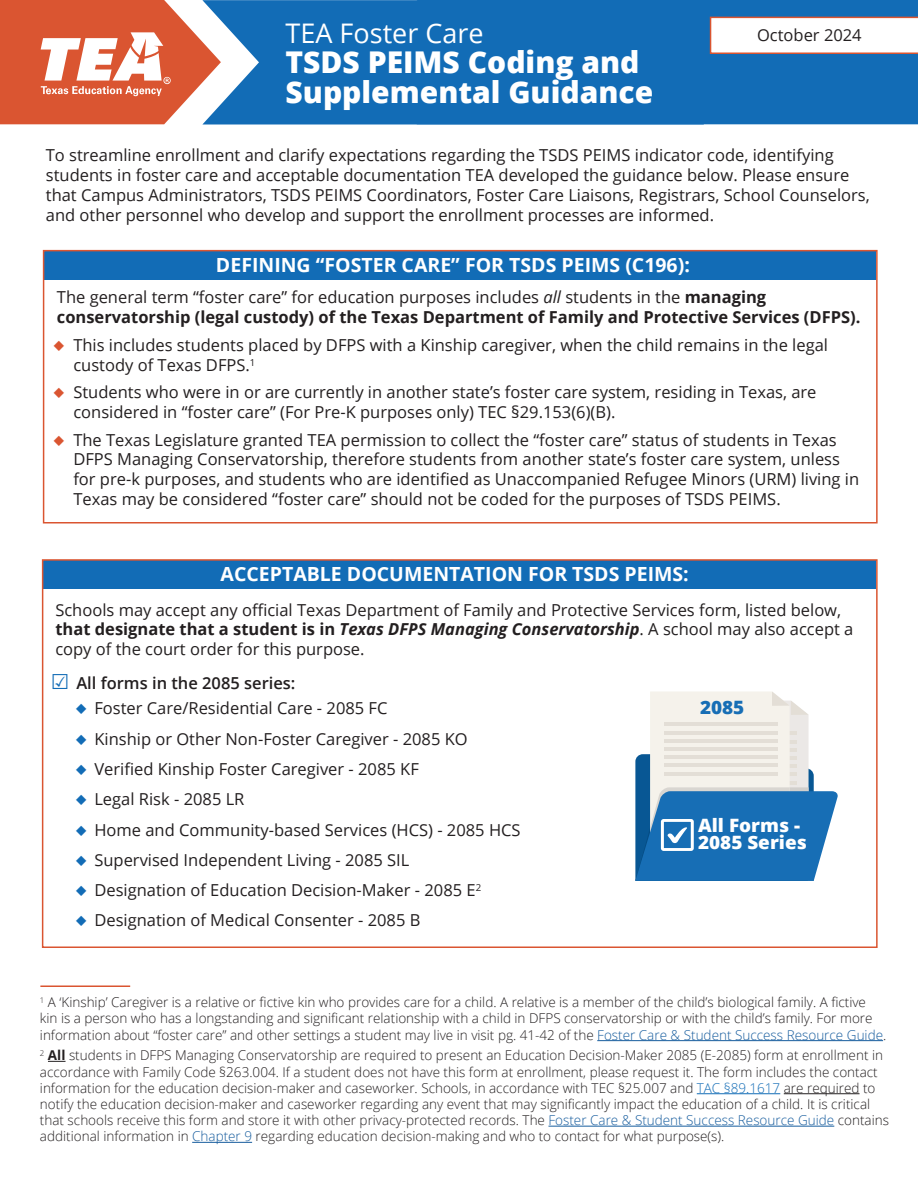
<style>
.page{position:relative;width:918px;height:1188px;background:#fff}
.page>*{position:absolute;margin:0;border:0;box-sizing:border-box;transform-origin:0 0}
.t1{font:800 30px/30px "Open Sans";color:#fff}
.t2{font:27px "Open Sans";color:#fff}
.t3{font:700 19.5px "Open Sans";color:#fff}
.t4{font:800 18.45px/16.6px "Open Sans";color:#fff}
.t5{font:800 18.45px "Open Sans";color:#176eb5}
.t6{font:16.5px/19.8px "Open Sans";color:#231f20}
.t7{font:700 16.5px/19.8px "Open Sans";color:#231f20}
.t8{font:600 16.5px "Open Sans";color:#231f20}
.t9{font:300 13.5px/16.2px "Open Sans";color:#231f20}
.s1{font-weight:400}
.s2{font-weight:400;font-style:italic}
.s3{color:#da5531}
.s4{font-weight:700}
.s5{font-weight:700;font-style:italic}
.s6{color:#126cb6}
.s7{color:#175d9e}
</style>
<div class="page">
<div style="left:704px;top:0;width:214px;height:124px;background:#126cb6"></div>
<div style="left:221px;top:0;width:483px;height:124px;background:#126cb6"></div>
<svg style="left:0;top:0;width:221px;height:124px"></svg>
<div style="left:45px;top:252px;width:831px;height:28px;background:#126cb6"></div>
<hr style="left:597px;top:1040px;width:286px;height:1px;background:#175d9e">
<svg style="left:48px;top:1061px;width:18px;height:1px"></svg>
<hr style="left:697px;top:1093px;width:83px;height:1px;background:#126cb6">
<hr style="left:784px;top:1093px;width:76px;height:1px;background:#231f20">
<hr style="left:548px;top:1126px;width:286px;height:1px;background:#175d9e">
<hr style="left:192px;top:1142px;width:60px;height:1px;background:#175d9e">
<hr style="left:40px;top:986px;width:90px;height:1px;background:#da5531">
<div style="left:43px;top:560px;width:833px;height:29px;background:#126cb6"></div>
<svg style="left:710px;top:17px;width:208px;height:37px"></svg>
<div style="left:43px;top:250px;width:835px;height:274px;border:2px solid #da5531"></div>
<div style="left:42px;top:559px;width:836px;height:389px;border:2px solid #da5531"></div>
<svg style="left:635px;top:692px;width:203px;height:189px;background:#90b5d1"></svg>
<h2 class="t2" style="left:286px;top:14px;width:200px">TEA Foster Care</h2>
<h1 class="t1" style="left:286px;top:45px;width:369px">TSDS PEIMS Coding and<br>Supplemental Guidance</h1>
<p class="t6" style="left:46px;top:145px;width:825px">To streamline enrollment and clarify expectations regarding the TSDS PEIMS indicator code, identifying students in foster care and acceptable documentation TEA developed the guidance below. Please ensure that Campus Administrators, TSDS PEIMS Coordinators, Foster Care Liaisons, Registrars, School Counselors, and other personnel who develop and support the enrollment processes are informed.</p>
<p class="t3" style="left:216px;top:252px;width:475px">DEFINING “FOSTER CARE” FOR TSDS PEIMS (C196):</p>
<p class="t7" style="left:57px;top:286px;width:805px"><span class="s1">The general term “foster care” for education purposes includes</span> <span class="s2">all</span> <span class="s1">students in the</span> managing conservatorship (legal custody) of the Texas Department of Family and Protective Services (DFPS).</p>
<p class="t6" style="left:73px;top:335px;width:756px;text-indent:-21px"><span class="s3">◆</span> This includes students placed by DFPS with a Kinship caregiver, when the child remains in the legal custody of Texas DFPS.<sup>1</sup></p>
<p class="t6" style="left:73px;top:382px;width:745px;text-indent:-21px"><span class="s3">◆</span> Students who were in or are currently in another state’s foster care system, residing in Texas, are considered in “foster care” (For Pre-K purposes only) TEC §29.153(6)(B).</p>
<p class="t6" style="left:73px;top:429px;width:787px;text-indent:-21px"><span class="s3">◆</span> The Texas Legislature granted TEA permission to collect the “foster care” status of students in Texas DFPS Managing Conservatorship, therefore students from another state’s foster care system, unless for pre-k purposes, and students who are identified as Unaccompanied Refugee Minors (URM) living in Texas may be considered “foster care” should not be coded for the purposes of TSDS PEIMS.</p>
<p class="t6" style="left:757px;top:25px;width:106px">October 2024</p>
<p class="t3" style="left:221px;top:560px;width:470px">ACCEPTABLE DOCUMENTATION FOR TSDS PEIMS:</p>
<p class="t6" style="left:55px;top:599px;width:800px">Schools may accept any official Texas Department of Family and Protective Services form, listed below, <span class="s4">that designate that a student is in</span> <span class="s5">Texas DFPS Managing Conservatorship</span>. A school may also accept a copy of the court order for this purpose.</p>
<p class="t8" style="left:49px;top:671px;width:248px"><span class="s6">☑</span> All forms in the 2085 series:</p>
<p class="t6" style="left:75px;top:698px;width:314px"><span class="s6">◆</span> Foster Care/Residential Care - 2085 FC</p>
<p class="t6" style="left:75px;top:728px;width:394px"><span class="s6">◆</span> Kinship or Other Non-Foster Caregiver - 2085 KO</p>
<p class="t6" style="left:75px;top:759px;width:346px"><span class="s6">◆</span> Verified Kinship Foster Caregiver - 2085 KF</p>
<p class="t6" style="left:75px;top:789px;width:171px"><span class="s6">◆</span> Legal Risk - 2085 LR</p>
<p class="t6" style="left:75px;top:819px;width:447px"><span class="s6">◆</span> Home and Community-based Services (HCS) - 2085 HCS</p>
<p class="t6" style="left:75px;top:850px;width:336px"><span class="s6">◆</span> Supervised Independent Living - 2085 SIL</p>
<p class="t6" style="left:75px;top:880px;width:408px"><span class="s6">◆</span> Designation of Education Decision-Maker - 2085 E<sup>2</sup></p>
<p class="t6" style="left:75px;top:910px;width:347px"><span class="s6">◆</span> Designation of Medical Consenter - 2085 B</p>
<p class="t5" style="left:700px;top:694px;width:46px">2085</p>
<p class="t4" style="left:698px;top:816px;width:110px">All Forms -<br>2085 Series</p>
<p class="t9" style="left:40px;top:994px;width:848px"><sup>1</sup> A ‘Kinship’ Caregiver is a relative or fictive kin who provides care for a child. A relative is a member of the child’s biological family. A fictive kin is a person who has a longstanding and significant relationship with a child in DFPS conservatorship or with the child’s family. For more information about “foster care” and other settings a student may live in visit pg. 41-42 of the <span class="s7">Foster Care &amp; Student Success Resource Guide</span>.</p>
<p class="t9" style="left:40px;top:1047px;width:851px"><sup>2</sup> <span class="s4">All</span> students in DFPS Managing Conservatorship are required to present an Education Decision-Maker 2085 (E-2085) form at enrollment in accordance with Family Code §263.004. If a student does not have this form at enrollment, please request it. The form includes the contact information for the education decision-maker and caseworker. Schools, in accordance with TEC §25.007 and <span class="s6">TAC §89.1617</span> are required to notify the education decision-maker and caseworker regarding any event that may significantly impact the education of a child. It is critical that schools receive this form and store it with other privacy-protected records. The <span class="s7">Foster Care &amp; Student Success Resource Guide</span> contains additional information in <span class="s7">Chapter 9</span> regarding education decision-making and who to contact for what purpose(s).</p>
</div>
